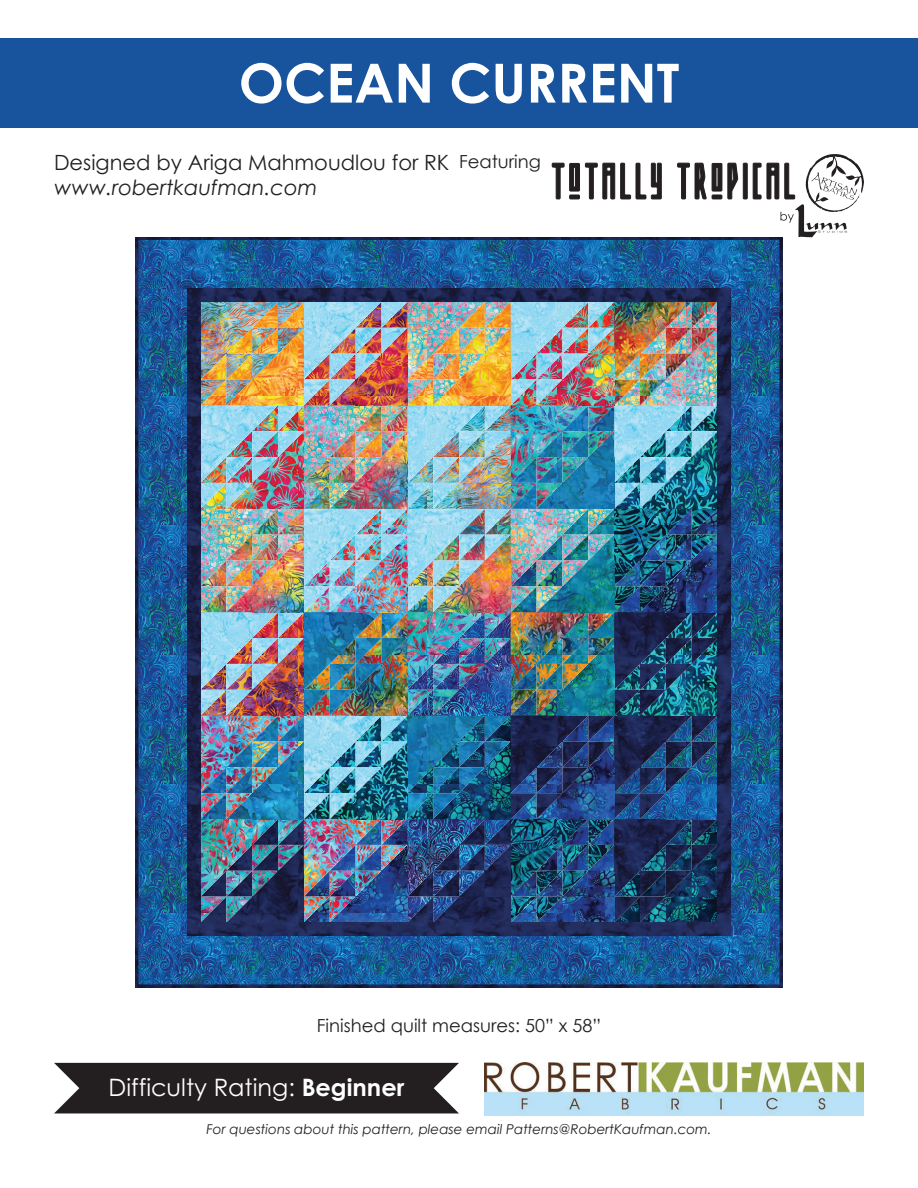
<style>
.page{position:relative;width:918px;height:1188px;background:#fff}
.page>*{position:absolute;margin:0;border:0;box-sizing:border-box;transform-origin:0 0}
.t1{font:700 67.5px "Century Gothic";color:#fff}
.t2{font:700 54px "Century Gothic";color:#fff}
.t3{font:24px "Century Gothic";color:#fff}
.t4{font:21px "Century Gothic";color:#231f20}
.t5{font:italic 21px "Century Gothic";color:#231f20}
.t6{font:18px "Century Gothic";color:#231f20}
.t7{font:italic 13.5px "Century Gothic";color:#231f20}
.s1{font-weight:700}
</style>
<div class="page">
<div style="left:54px;top:1063px;width:405px;height:50px;background:#231f20"></div>
<div style="left:0;top:38px;width:918px;height:90px;background:#18539e"></div>
<img style="left:484px;top:1063px;width:379px;height:52px">
<svg style="left:552px;top:163px;width:110px;height:37px"></svg>
<svg style="left:677px;top:163px;width:61px;height:37px"></svg>
<hr style="left:743px;top:163px;width:4px;height:36px;background:#231f20">
<div style="left:743px;top:163px;width:5px;height:36px;border:1px solid #231f20"></div>
<svg style="left:753px;top:154px;width:111px;height:83px"></svg>
<img style="left:136px;top:237px;width:646px;height:750px">
<h1 class="t1" style="left:290px;top:27px;width:334px">Just Kisses</h1>
<h2 class="t2" style="left:239px;top:42px;width:442px">OCEAN CURRENT</h2>
<h3 class="t4" style="left:54px;top:148px;width:397px">Designed by Ariga Mahmoudlou for RK</h3>
<h3 class="t5" style="left:54px;top:173px;width:265px">www.robertkaufman.com</h3>
<h3 class="t6" style="left:459px;top:148px;width:83px">Featuring</h3>
<h3 class="t6" style="left:317px;top:1013px;width:286px">Finished quilt measures: 50” x 58”</h3>
<h3 class="t3" style="left:109px;top:1070px;width:297px">Difficulty Rating: <span class="s1">Beginner</span></h3>
<p class="t7" style="left:206px;top:1120px;width:507px">For questions about this pattern, please email Patterns@RobertKaufman.com.</p>
</div>
